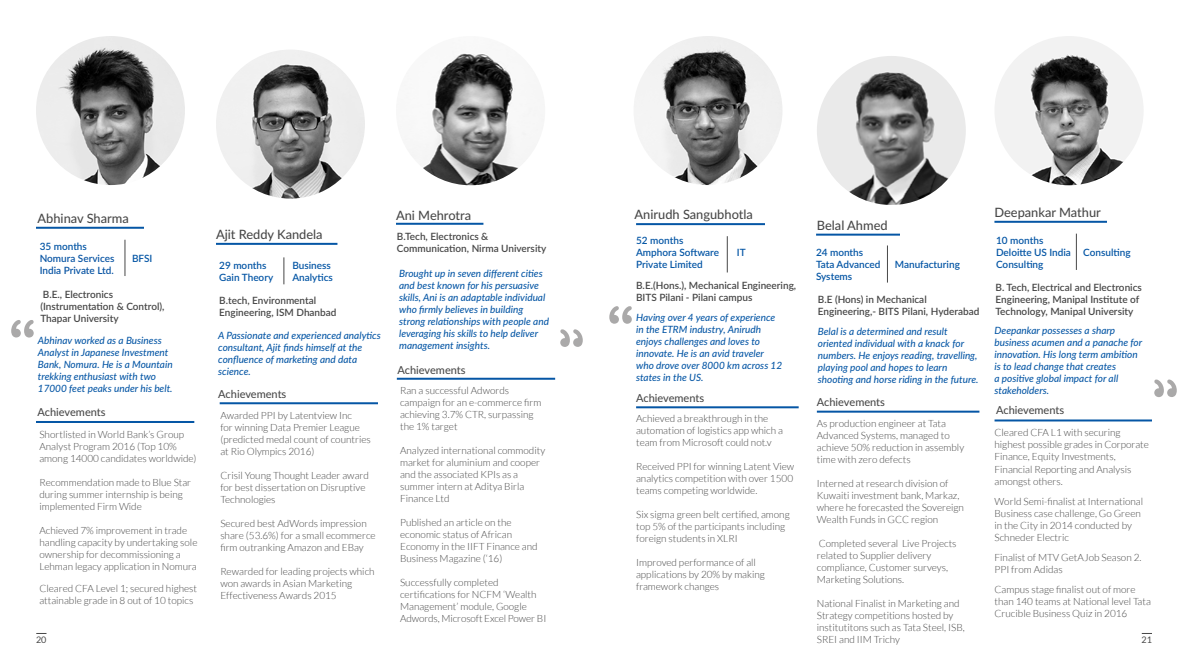
<style>
.page{position:relative;width:1188px;height:670px;background:#fff}
.page>*{position:absolute;margin:0;border:0;box-sizing:border-box;transform-origin:0 0}
.t1{font:60px "Arial Rounded MT Bold";color:#aaa9a9}
.t2{font:500 12.8px "Lato";color:#474747}
.t3{font:500 11px "Lato";color:#474747}
.t4{font:300 10px/12px "Lato";color:#474747}
.t5{font:italic 500 10px/12px "Lato";color:#0556a5}
.t6{font:600 10px/12px "Lato";color:#474747}
.t7{font:600 10px/12px "Lato";color:#0556a5}
.t8{font:600 10px/12px "Lato";color:#0a55a4}
.t9{font:9px "Lato";color:#474747}
</style>
<div class="page">
<img style="left:36px;top:36px;width:149px;height:149px;border-radius:74px">
<img style="left:216px;top:50px;width:149px;height:148px;border-radius:74px">
<img style="left:396px;top:36px;width:149px;height:149px;border-radius:75px">
<hr style="left:124px;top:240px;width:1px;height:36px;background:#474747">
<svg style="left:283px;top:257px;width:1px;height:27px"></svg>
<hr style="left:36px;top:421px;width:158px;height:2px;background:#0556a5">
<hr style="left:36px;top:227px;width:108px;height:2px;background:#0556a5">
<hr style="left:216px;top:243px;width:121px;height:2px;background:#0556a5">
<hr style="left:396px;top:223px;width:87px;height:2px;background:#0556a5">
<hr style="left:220px;top:402px;width:158px;height:2px;background:#0556a5">
<hr style="left:397px;top:378px;width:158px;height:2px;background:#0556a5">
<hr style="left:636px;top:406px;width:163px;height:2px;background:#0556a5">
<img style="left:634px;top:36px;width:149px;height:149px;border-radius:74px">
<hr style="left:817px;top:410px;width:162px;height:2px;background:#0556a5">
<img style="left:817px;top:56px;width:149px;height:149px;border-radius:74px">
<hr style="left:995px;top:419px;width:157px;height:2px;background:#0556a5">
<img style="left:994px;top:36px;width:150px;height:149px;border-radius:75px">
<hr style="left:727px;top:236px;width:1px;height:36px;background:#474747">
<hr style="left:1076px;top:234px;width:1px;height:36px;background:#474747">
<hr style="left:887px;top:245px;width:1px;height:37px;background:#474747">
<hr style="left:636px;top:223px;width:129px;height:2px;background:#0556a5">
<hr style="left:816px;top:234px;width:84px;height:2px;background:#0556a5">
<hr style="left:994px;top:221px;width:113px;height:2px;background:#0556a5">
<p class="t2" style="left:994px;top:203px;width:108px">Deepankar Mathur</p>
<p class="t2" style="left:635px;top:205px;width:120px">Anirudh Sangubhotla</p>
<p class="t2" style="left:396px;top:206px;width:77px">Ani Mehrotra</p>
<p class="t2" style="left:38px;top:209px;width:93px">Abhinav Sharma</p>
<p class="t2" style="left:817px;top:216px;width:72px">Belal Ahmed</p>
<p class="t2" style="left:216px;top:225px;width:108px">Ajit Reddy Kandela</p>
<p class="t6" style="left:397px;top:230px;width:151px">B.Tech, Electronics &amp;<br>Communication, Nirma University</p>
<p class="t7" style="left:636px;top:234px;width:85px">52 months<br>Amphora Software<br>Private Limited</p>
<p class="t6" style="left:636px;top:279px;width:162px">B.E.(Hons.), Mechanical Engineering,<br>BITS Pilani - Pilani campus</p>
<p class="t7" style="left:996px;top:234px;width:76px">10 months<br>Deloitte US India<br>Consulting</p>
<p class="t6" style="left:996px;top:281px;width:148px">B. Tech, Electrical and Electronics<br>Engineering, Manipal Institute of<br>Technology, Manipal University</p>
<p class="t7" style="left:40px;top:239px;width:49px">35 months</p>
<p class="t7" style="left:737px;top:246px;width:10px">IT</p>
<p class="t7" style="left:1083px;top:246px;width:49px">Consulting</p>
<p class="t7" style="left:816px;top:246px;width:66px">24 months<br>Tata Advanced<br>Systems</p>
<p class="t7" style="left:132px;top:252px;width:22px">BFSI</p>
<p class="t8" style="left:40px;top:252px;width:76px">Nomura Services<br>India Private Ltd.</p>
<p class="t7" style="left:895px;top:258px;width:67px">Manufacturing</p>
<p class="t7" style="left:219px;top:259px;width:55px">29 months<br>Gain Theory</p>
<p class="t7" style="left:292px;top:259px;width:42px">Business<br>Analytics</p>
<p class="t5" style="left:399px;top:267px;width:151px">Brought up in seven different cities and best known for his persuasive skills, Ani is an adaptable individual who firmly believes in building strong relationships with people and leveraging his skills to help deliver management insights.</p>
<p class="t6" style="left:40px;top:288px;width:126px">B.E., Electronics (Instrumentation &amp; Control),<br>Thapar University</p>
<p class="t6" style="left:818px;top:293px;width:163px">B.E (Hons) in Mechanical<br>Engineering,- BITS Pilani, Hyderabad</p>
<p class="t6" style="left:219px;top:294px;width:119px">B.tech, Environmental<br>Engineering, ISM Dhanbad</p>
<h1 class="t1" style="left:607px;top:293px;width:29px">“</h1>
<p class="t5" style="left:636px;top:311px;width:148px">Having over 4 years of experience in the ETRM industry, Anirudh enjoys challenges and loves to innovate. He is an avid traveler who drove over 8000 km across 12 states in the US.</p>
<h1 class="t1" style="left:9px;top:307px;width:29px">“</h1>
<p class="t5" style="left:995px;top:324px;width:149px">Deepankar possesses a sharp business acumen and a panache for innovation. His long term ambition is to lead change that creates<br>a positive global impact for all stakeholders.</p>
<p class="t5" style="left:818px;top:324px;width:162px">Belal is a determined and result oriented individual with a knack for numbers. He enjoys reading, travelling, playing pool and hopes to learn shooting and horse riding in the future.</p>
<p class="t5" style="left:218px;top:329px;width:164px">A Passionate and experienced analytics consultant, Ajit finds himself at the confluence of marketing and data science.</p>
<p class="t5" style="left:38px;top:334px;width:136px">Abhinav worked as a Business<br>Analyst in Japanese Investment<br>Bank, Nomura. He is a Mountain trekking enthusiast with two<br>17000 feet peaks under his belt.</p>
<p class="t3" style="left:398px;top:362px;width:70px">Achievements</p>
<p class="t3" style="left:218px;top:386px;width:70px">Achievements</p>
<p class="t4" style="left:400px;top:384px;width:143px">Ran a successful Adwords campaign for an e-commerce firm achieving 3.7% CTR, surpassing the 1% target</p>
<p class="t4" style="left:400px;top:444px;width:147px">Analyzed international commodity market for aluminium and cooper and the associated KPIs as a summer intern at Aditya Birla<br>Finance Ltd</p>
<p class="t4" style="left:400px;top:516px;width:139px">Published an article on the economic status of African<br>Economy in the IIFT Finance and<br>Business Magazine (‘16)</p>
<p class="t4" style="left:400px;top:576px;width:148px">Successfully completed certifications for NCFM ‘Wealth<br>Management’ module, Google<br>Adwords, Microsoft Excel Power BI</p>
<p class="t3" style="left:636px;top:390px;width:70px">Achievements</p>
<p class="t3" style="left:817px;top:394px;width:70px">Achievements</p>
<p class="t3" style="left:996px;top:402px;width:70px">Achievements</p>
<p class="t3" style="left:38px;top:404px;width:70px">Achievements</p>
<p class="t4" style="left:220px;top:409px;width:152px">Awarded PPI by Latentview Inc<br>for winning Data Premier League (predicted medal count of countries at Rio Olympics 2016)</p>
<p class="t4" style="left:220px;top:469px;width:150px">Crisil Young Thought Leader award for best dissertation on Disruptive<br>Technologies</p>
<p class="t4" style="left:220px;top:517px;width:157px">Secured best AdWords impression share (53.6%) for a small ecommerce firm outranking Amazon and EBay</p>
<p class="t4" style="left:220px;top:565px;width:156px">Rewarded for leading projects which won awards in Asian Marketing<br>Effectiveness Awards 2015</p>
<p class="t4" style="left:636px;top:413px;width:148px">Achieved a breakthrough in the automation of logistics app which a</p>
<p class="t4" style="left:636px;top:437px;width:137px">team from Microsoft could not.v</p>
<p class="t4" style="left:636px;top:461px;width:160px;text-align:justify">Received PPI for winning Latent View analytics competition with over 1500 teams competing worldwide.</p>
<p class="t4" style="left:636px;top:509px;width:155px">Six sigma green belt certified, among top 5% of the participants including foreign students in XLRI</p>
<p class="t4" style="left:636px;top:557px;width:130px">Improved performance of all applications by 20% by making framework changes</p>
<p class="t4" style="left:817px;top:417px;width:149px">As production engineer at Tata<br>Advanced Systems, managed to achieve 50% reduction in assembly time with zero defects</p>
<p class="t4" style="left:817px;top:477px;width:149px">Interned at research division of<br>Kuwaiti investment bank, Markaz, where he forecasted the Sovereign<br>Wealth Funds in GCC region</p>
<p class="t4" style="left:817px;top:537px;width:141px">Completed several Live Projects related to Supplier delivery compliance, Customer surveys,<br>Marketing Solutions.</p>
<p class="t4" style="left:817px;top:597px;width:149px">National Finalist in Marketing and<br>Strategy competitions hosted by institutitons such as Tata Steel, ISB,<br>SREI and IIM Trichy</p>
<p class="t4" style="left:995px;top:427px;width:156px">Cleared CFA L1 with securing highest possible grades in Corporate<br>Finance, Equity Investments,<br>Financial Reporting and Analysis amongst others.</p>
<p class="t4" style="left:995px;top:495px;width:150px">World Semi-finalist at International<br>Business case challenge, Go Green in the City in 2014 conducted by<br>Schneder Electric</p>
<p class="t4" style="left:995px;top:551px;width:148px">Finalist of MTV GetAJob Season 2.<br>PPI from Adidas</p>
<p class="t4" style="left:995px;top:583px;width:158px">Campus stage finalist out of more than 140 teams at National level Tata<br>Crucible Business Quiz in 2016</p>
<p class="t4" style="left:39px;top:428px;width:159px">Shortlisted in World Bank’s Group<br>Analyst Program 2016 (Top 10% among 14000 candidates worldwide)</p>
<p class="t4" style="left:39px;top:476px;width:153px">Recommendation made to Blue Star during summer internship is being implemented Firm Wide</p>
<p class="t4" style="left:39px;top:524px;width:160px">Achieved 7% improvement in trade handling capacity by undertaking sole ownership for decommissioning a Lehman legacy application in Nomura</p>
<p class="t4" style="left:39px;top:582px;width:159px">Cleared CFA Level 1; secured highest attainable grade in 8 out of 10 topics</p>
<p class="t9" style="left:36px;top:634px;width:12px">20</p>
<p class="t9" style="left:1142px;top:634px;width:12px">21</p>
</div>
